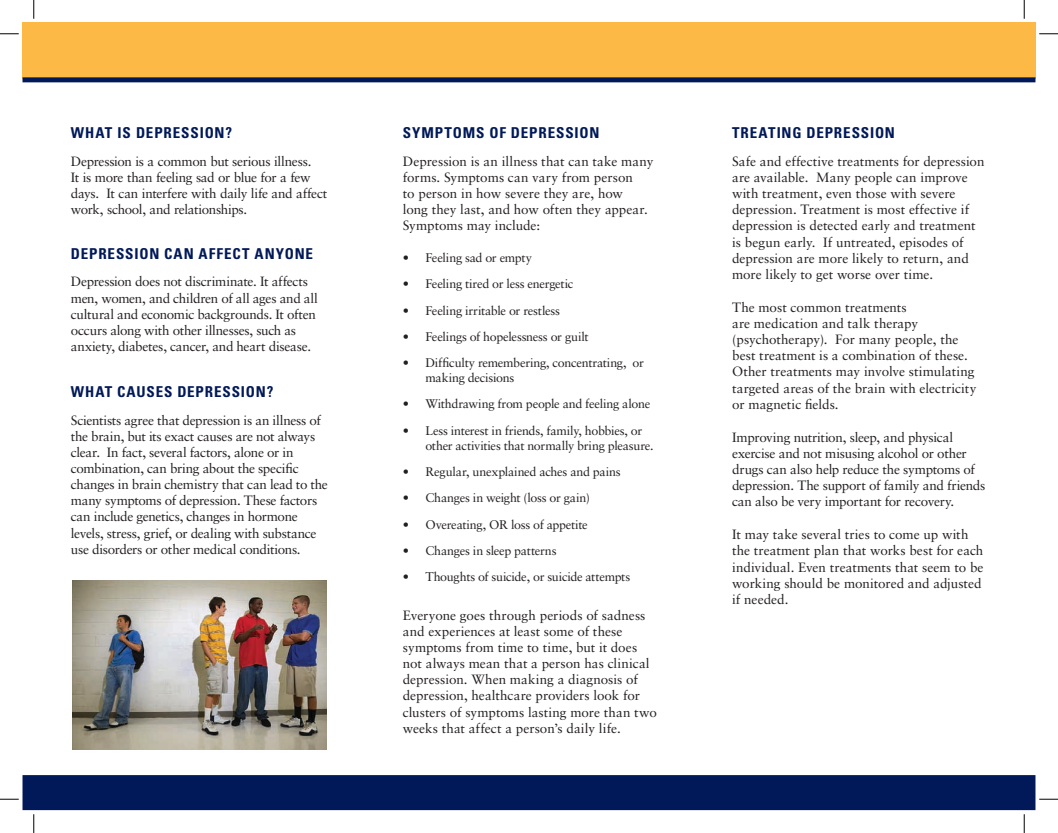
<style>
.page{position:relative;width:1058px;height:833px;background:#fff}
.page>*{position:absolute;margin:0;border:0;box-sizing:border-box;transform-origin:0 0}
.Text__white{font:700 condensed 15px "Univers LT Std";letter-spacing:.055em;color:#011958}
.Subhead__blue{font:700 condensed 15px "Univers LT Std";letter-spacing:.055em;color:#011958}
.Text__white-2{font:13.5px/16.1px "Sabon LT Std";letter-spacing:-.005em;color:#231f20}
.Text__white-3{font:13.5px/16.1px "Sabon LT Std";letter-spacing:-.025em;color:#231f20}
.Subhead__blue-2{font:13.5px/16.1px "Sabon LT Std";letter-spacing:-.025em;color:#231f20}
.Text__white-4{font:12.5px/15px "Sabon LT Std";letter-spacing:-.02em;color:#231f20}
</style>
<div class="page">
<div style="left:22px;top:22px;width:1013px;height:56px;background:#fdb945"></div>
<div style="left:22px;top:77px;width:1013px;height:5px;background:#011958"></div>
<div style="left:22px;top:775px;width:1013px;height:35px;background:#011958"></div>
<img style="left:73px;top:580px;width:254px;height:169px">
<svg style="left:0;top:33px;width:19px;height:2px"></svg>
<svg style="left:1039px;top:33px;width:19px;height:2px"></svg>
<svg style="left:0;top:798px;width:19px;height:2px"></svg>
<svg style="left:1039px;top:798px;width:19px;height:2px"></svg>
<svg style="left:33px;top:0;width:2px;height:19px"></svg>
<svg style="left:33px;top:814px;width:2px;height:18px"></svg>
<svg style="left:1023px;top:0;width:2px;height:19px"></svg>
<svg style="left:1023px;top:814px;width:2px;height:18px"></svg>
<p class="Subhead__blue" style="left:71px;top:124px;width:163px">WHAT IS DEPRESSION?</p>
<p class="Subhead__blue-2" style="left:71px;top:153px;width:258px">Depression is a common but serious illness.<br>It is more than feeling sad or blue for a few days. It can interfere with daily life and affect work, school, and relationships.</p>
<p class="Text__white" style="left:71px;top:244px;width:244px">DEPRESSION CAN AFFECT ANYONE</p>
<p class="Text__white-2" style="left:71px;top:273px;width:248px">Depression does not discriminate. It affects men, women, and children of all ages and all cultural and economic backgrounds. It often occurs along with other illnesses, such as anxiety, diabetes, cancer, and heart disease.</p>
<p class="Text__white" style="left:71px;top:382px;width:204px">WHAT CAUSES DEPRESSION?</p>
<p class="Text__white-3" style="left:71px;top:411px;width:259px">Scientists agree that depression is an illness of the brain, but its exact causes are not always clear. In fact, several factors, alone or in combination, can bring about the specific changes in brain chemistry that can lead to the many symptoms of depression. These factors can include genetics, changes in hormone levels, stress, grief, or dealing with substance use disorders or other medical conditions.</p>
<p class="Text__white" style="left:403px;top:124px;width:198px">SYMPTOMS OF DEPRESSION</p>
<p class="Text__white-2" style="left:403px;top:153px;width:252px">Depression is an illness that can take many forms. Symptoms can vary from person<br>to person in how severe they are, how<br>long they last, and how often they appear.<br>Symptoms may include:</p>
<p class="Text__white-4" style="left:403px;top:250px;width:131px">• Feeling sad or empty</p>
<p class="Text__white-4" style="left:403px;top:276px;width:172px">• Feeling tired or less energetic</p>
<p class="Text__white-4" style="left:403px;top:302px;width:159px">• Feeling irritable or restless</p>
<p class="Text__white-4" style="left:403px;top:329px;width:187px">• Feelings of hopelessness or guilt</p>
<p class="Text__white-4" style="left:425px;top:355px;width:220px;text-indent:-22px">• Difficulty remembering, concentrating, or making decisions</p>
<p class="Text__white-4" style="left:403px;top:396px;width:249px">• Withdrawing from people and feeling alone</p>
<p class="Text__white-4" style="left:425px;top:422px;width:230px;text-indent:-22px">• Less interest in friends, family, hobbies, or other activities that normally bring pleasure.</p>
<p class="Text__white-4" style="left:403px;top:464px;width:219px">• Regular, unexplained aches and pains</p>
<p class="Text__white-4" style="left:403px;top:490px;width:189px">• Changes in weight (loss or gain)</p>
<p class="Text__white-4" style="left:403px;top:516px;width:186px">• Overeating, OR loss of appetite</p>
<p class="Text__white-4" style="left:403px;top:542px;width:155px">• Changes in sleep patterns</p>
<p class="Text__white-4" style="left:403px;top:569px;width:229px">• Thoughts of suicide, or suicide attempts</p>
<p class="Text__white-2" style="left:403px;top:606px;width:255px">Everyone goes through periods of sadness and experiences at least some of these symptoms from time to time, but it does not always mean that a person has clinical depression. When making a diagnosis of depression, healthcare providers look for clusters of symptoms lasting more than two weeks that affect a person’s daily life.</p>
<p class="Text__white" style="left:732px;top:123px;width:164px">TREATING DEPRESSION</p>
<p class="Text__white-2" style="left:732px;top:153px;width:254px">Safe and effective treatments for depression are available. Many people can improve with treatment, even those with severe depression. Treatment is most effective if depression is detected early and treatment is begun early. If untreated, episodes of depression are more likely to return, and more likely to get worse over time.</p>
<p class="Text__white-2" style="left:732px;top:299px;width:246px">The most common treatments<br>are medication and talk therapy (psychotherapy). For many people, the best treatment is a combination of these.<br>Other treatments may involve stimulating targeted areas of the brain with electricity or magnetic fields.</p>
<p class="Text__white-3" style="left:732px;top:429px;width:255px">Improving nutrition, sleep, and physical exercise and not misusing alcohol or other drugs can also help reduce the symptoms of depression. The support of family and friends can also be very important for recovery.</p>
<p class="Text__white-2" style="left:732px;top:526px;width:253px">It may take several tries to come up with the treatment plan that works best for each individual. Even treatments that seem to be working should be monitored and adjusted if needed.</p>
</div>
